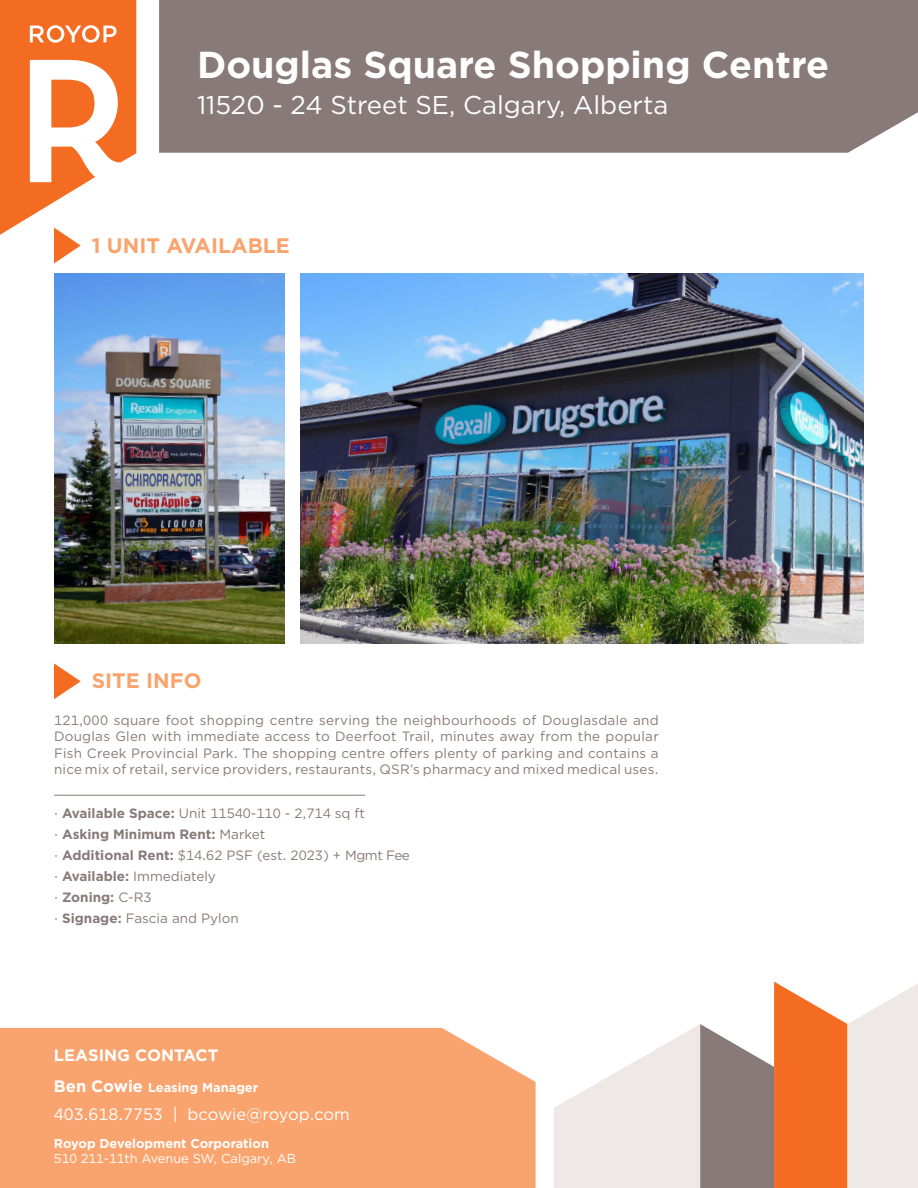
<style>
.page{position:relative;width:918px;height:1188px;background:#fff}
.page>*{position:absolute;margin:0;border:0;box-sizing:border-box;transform-origin:0 0}
.t1{font:700 37.5px "Gotham";color:#fff}
.t2{font:25.65px "Gotham";color:#fff}
.t3{font:700 21px "Gotham";color:#f9a46e}
.t4{font:16.5px "Gotham";color:#fff}
.t5{font:700 16.5px "Gotham";color:#fff}
.t6{font:13.5px/21px "Gotham";color:#887a79;text-align:justify}
.t7{font:700 12.75px "Gotham";color:#fff}
.t8{font:12.75px "Gotham";color:#fff}
.s1{font-weight:700}
.s2{font-size:16.5px}
</style>
<div class="page">
<svg style="left:554px;top:982px;width:364px;height:206px"></svg>
<div style="left:159px;top:0;width:759px;height:153px;background:#887a79"></div>
<div style="left:0;top:1028px;width:536px;height:160px;background:#f9a46e"></div>
<svg style="left:0;top:0;width:136px;height:263px"></svg>
<svg style="left:54px;top:663px;width:27px;height:36px"></svg>
<hr style="left:54px;top:795px;width:311px;height:1px;background:#887a79">
<img style="left:54px;top:274px;width:230px;height:370px">
<img style="left:301px;top:274px;width:563px;height:370px">
<h1 class="t1" style="left:197px;top:48px;width:634px">Douglas Square Shopping Centre</h1>
<h2 class="t2" style="left:197px;top:93px;width:473px">11520 - 24 Street SE, Calgary, Alberta</h2>
<h3 class="t3" style="left:92px;top:236px;width:200px">1 UNIT AVAILABLE</h3>
<h3 class="t3" style="left:92px;top:672px;width:111px">SITE INFO</h3>
<p class="t6" style="left:54px;top:713px;width:606px;line-height:16.2px">121,000 square foot shopping centre serving the neighbourhoods of Douglasdale and Douglas Glen with immediate access to Deerfoot Trail, minutes away from the popular Fish Creek Provincial Park. The shopping centre offers plenty of parking and contains a nice mix of retail, service providers, restaurants, QSR’s pharmacy and mixed medical uses.</p>
<p class="t6" style="left:54px;top:803px;width:357px;text-align:left">· <span class="s1">Available Space:</span> Unit 11540-110 - 2,714 sq ft<br>· <span class="s1">Asking Minimum Rent:</span> Market<br>· <span class="s1">Additional Rent:</span> $14.62 PSF (est. 2023) + Mgmt Fee · <span class="s1">Available:</span> Immediately<br>· <span class="s1">Zoning:</span> C-R3<br>· <span class="s1">Signage:</span> Fascia and Pylon</p>
<p class="t5" style="left:54px;top:1048px;width:166px">LEASING CONTACT</p>
<p class="t7" style="left:54px;top:1081px;width:206px"><span class="s2">Ben Cowie</span> Leasing Manager</p>
<p class="t4" style="left:54px;top:1106px;width:297px">403.618.7753 | bcowie@royop.com</p>
<p class="t7" style="left:54px;top:1138px;width:217px">Royop Development Corporation</p>
<p class="t8" style="left:54px;top:1153px;width:244px">510 211-11th Avenue SW, Calgary, AB</p>
</div>
